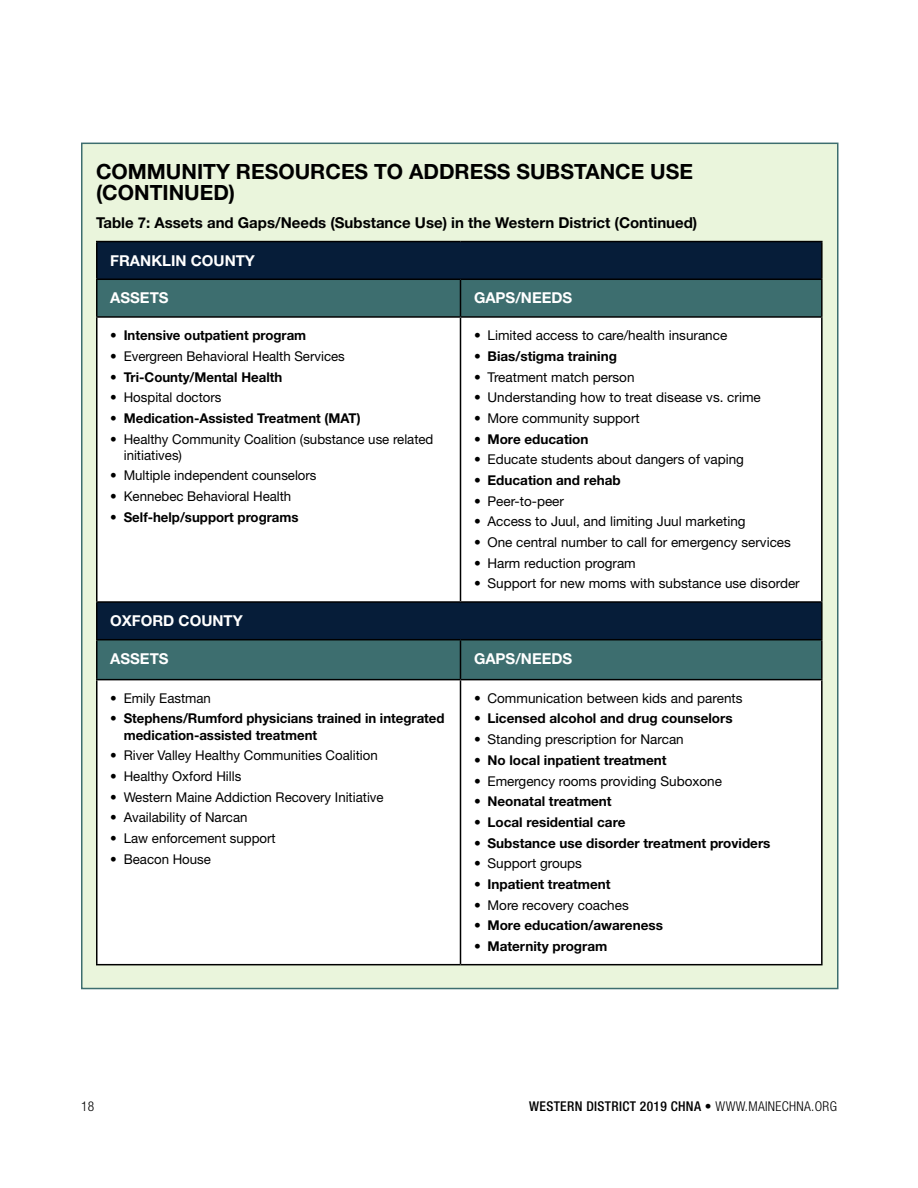
<style>
.page{position:relative;width:918px;height:1188px;background:#fff}
.page>*{position:absolute;margin:0;border:0;box-sizing:border-box;transform-origin:0 0}
.t1{font:700 21px/21px "Helvetica Neue LT Std";color:#000}
.t2{font:700 15px "Helvetica Neue LT Std";color:#000}
.t3{font:700 15px "Helvetica Neue LT Std";color:#fff}
.t4{font:13.5px/16.2px "Helvetica Neue LT Std";color:#000}
.t5{font:700 13.5px/16.2px "Helvetica Neue LT Std";color:#000}
.t6{font:500 condensed 13.5px "Helvetica Neue LT Std";letter-spacing:.025em;color:#000}
.t7{font:300 condensed 13.5px "Helvetica Neue LT Std";color:#000}
.s1{font-weight:300}
</style>
<div class="page">
<div style="left:82px;top:143px;width:756px;height:846px;background:#eaf5dc"></div>
<div style="left:98px;top:242px;width:723px;height:37px;background:#061d39"></div>
<div style="left:98px;top:280px;width:723px;height:36px;background:#3d6e6f"></div>
<svg style="left:98px;top:318px;width:723px;height:646px;background:#e4e9ea"></svg>
<hr style="left:96px;top:241px;width:364px;height:1px;background:#000">
<hr style="left:96px;top:242px;width:2px;height:37px;background:#000">
<hr style="left:460px;top:241px;width:363px;height:1px;background:#000">
<hr style="left:821px;top:242px;width:2px;height:37px;background:#000">
<hr style="left:96px;top:279px;width:364px;height:1px;background:#000">
<hr style="left:96px;top:280px;width:2px;height:36px;background:#000">
<hr style="left:460px;top:279px;width:363px;height:1px;background:#000">
<hr style="left:460px;top:280px;width:1px;height:36px;background:#000">
<hr style="left:821px;top:280px;width:2px;height:36px;background:#000">
<hr style="left:96px;top:316px;width:364px;height:2px;background:#000">
<hr style="left:96px;top:318px;width:2px;height:283px;background:#000">
<hr style="left:460px;top:316px;width:363px;height:2px;background:#000">
<hr style="left:460px;top:318px;width:1px;height:283px;background:#000">
<hr style="left:821px;top:318px;width:2px;height:283px;background:#000">
<hr style="left:96px;top:601px;width:364px;height:2px;background:#000">
<hr style="left:96px;top:603px;width:2px;height:36px;background:#000">
<hr style="left:460px;top:601px;width:363px;height:2px;background:#000">
<hr style="left:821px;top:603px;width:2px;height:36px;background:#000">
<hr style="left:96px;top:639px;width:364px;height:1px;background:#000">
<hr style="left:96px;top:640px;width:2px;height:39px;background:#000">
<hr style="left:460px;top:639px;width:363px;height:1px;background:#000">
<hr style="left:460px;top:640px;width:1px;height:39px;background:#000">
<hr style="left:821px;top:640px;width:2px;height:39px;background:#000">
<hr style="left:96px;top:679px;width:364px;height:1px;background:#000">
<hr style="left:96px;top:680px;width:2px;height:284px;background:#000">
<hr style="left:460px;top:679px;width:363px;height:1px;background:#000">
<hr style="left:460px;top:680px;width:1px;height:284px;background:#000">
<hr style="left:821px;top:680px;width:2px;height:284px;background:#000">
<hr style="left:96px;top:964px;width:364px;height:1px;background:#000">
<hr style="left:460px;top:964px;width:363px;height:1px;background:#000">
<h1 class="t1" style="left:96px;top:161px;width:599px">COMMUNITY RESOURCES TO ADDRESS SUBSTANCE USE (CONTINUED)</h1>
<p class="t2" style="left:96px;top:213px;width:603px">Table 7: Assets and Gaps/Needs (Substance Use) in the Western District (Continued)</p>
<p class="t3" style="left:110px;top:251px;width:146px">FRANKLIN COUNTY</p>
<p class="t3" style="left:110px;top:289px;width:60px">ASSETS</p>
<p class="t3" style="left:474px;top:289px;width:100px">GAPS/NEEDS</p>
<p class="t5" style="left:110px;top:327px;width:198px">• Intensive outpatient program</p>
<p class="t4" style="left:110px;top:348px;width:236px">• Evergreen Behavioral Health Services</p>
<p class="t5" style="left:110px;top:368px;width:174px">• Tri-County/Mental Health</p>
<p class="t4" style="left:110px;top:389px;width:113px">• Hospital doctors</p>
<p class="t5" style="left:110px;top:410px;width:252px">• Medication-Assisted Treatment (MAT)</p>
<p class="t4" style="left:124px;top:431px;width:311px;text-indent:-13px">• Healthy Community Coalition (substance use related initiatives)</p>
<p class="t4" style="left:110px;top:467px;width:208px">• Multiple independent counselors</p>
<p class="t4" style="left:110px;top:488px;width:183px">• Kennebec Behavioral Health</p>
<p class="t5" style="left:110px;top:509px;width:190px">• Self-help/support programs</p>
<p class="t4" style="left:474px;top:327px;width:255px">• Limited access to care/health insurance</p>
<p class="t5" style="left:474px;top:348px;width:144px">• Bias/stigma training</p>
<p class="t4" style="left:474px;top:368px;width:162px">• Treatment match person</p>
<p class="t4" style="left:474px;top:389px;width:288px">• Understanding how to treat disease vs. crime</p>
<p class="t4" style="left:474px;top:410px;width:167px">• More community support</p>
<p class="t5" style="left:474px;top:430px;width:116px">• More education</p>
<p class="t4" style="left:474px;top:451px;width:272px">• Educate students about dangers of vaping</p>
<p class="t5" style="left:474px;top:472px;width:148px">• Education and rehab</p>
<p class="t4" style="left:474px;top:493px;width:92px">• Peer-to-peer</p>
<p class="t4" style="left:474px;top:513px;width:273px">• Access to Juul, and limiting Juul marketing</p>
<p class="t4" style="left:474px;top:534px;width:318px">• One central number to call for emergency services</p>
<p class="t4" style="left:474px;top:555px;width:163px">• Harm reduction program</p>
<p class="t4" style="left:474px;top:575px;width:327px">• Support for new moms with substance use disorder</p>
<p class="t3" style="left:110px;top:612px;width:134px">OXFORD COUNTY</p>
<p class="t3" style="left:110px;top:649px;width:60px">ASSETS</p>
<p class="t3" style="left:474px;top:649px;width:100px">GAPS/NEEDS</p>
<p class="t4" style="left:110px;top:690px;width:102px">• Emily Eastman</p>
<p class="t5" style="left:124px;top:710px;width:322px;text-indent:-13px">• Stephens/Rumford physicians trained in integrated medication-assisted treatment</p>
<p class="t4" style="left:110px;top:747px;width:269px">• River Valley Healthy Communities Coalition</p>
<p class="t4" style="left:110px;top:768px;width:133px">• Healthy Oxford Hills</p>
<p class="t4" style="left:110px;top:789px;width:275px">• Western Maine Addiction Recovery Initiative</p>
<p class="t4" style="left:110px;top:809px;width:139px">• Availability of Narcan</p>
<p class="t4" style="left:110px;top:830px;width:167px">• Law enforcement support</p>
<p class="t4" style="left:110px;top:851px;width:102px">• Beacon House</p>
<p class="t4" style="left:474px;top:690px;width:270px">• Communication between kids and parents</p>
<p class="t5" style="left:474px;top:710px;width:260px">• Licensed alcohol and drug counselors</p>
<p class="t4" style="left:474px;top:731px;width:211px">• Standing prescription for Narcan</p>
<p class="t5" style="left:474px;top:752px;width:194px">• No local inpatient treatment</p>
<p class="t4" style="left:474px;top:772px;width:249px">• Emergency rooms providing Suboxone</p>
<p class="t5" style="left:474px;top:793px;width:139px">• Neonatal treatment</p>
<p class="t5" style="left:474px;top:814px;width:153px">• Local residential care</p>
<p class="t5" style="left:474px;top:834px;width:298px">• Substance use disorder treatment providers</p>
<p class="t4" style="left:474px;top:855px;width:110px">• Support groups</p>
<p class="t5" style="left:474px;top:876px;width:138px">• Inpatient treatment</p>
<p class="t4" style="left:474px;top:897px;width:156px">• More recovery coaches</p>
<p class="t5" style="left:474px;top:917px;width:190px">• More education/awareness</p>
<p class="t5" style="left:474px;top:938px;width:135px">• Maternity program</p>
<p class="t7" style="left:81px;top:1098px;width:15px">18</p>
<p class="t6" style="left:529px;top:1098px;width:309px">WESTERN DISTRICT 2019 CHNA <span class="s1">• WWW.MAINECHNA.ORG</span></p>
</div>
